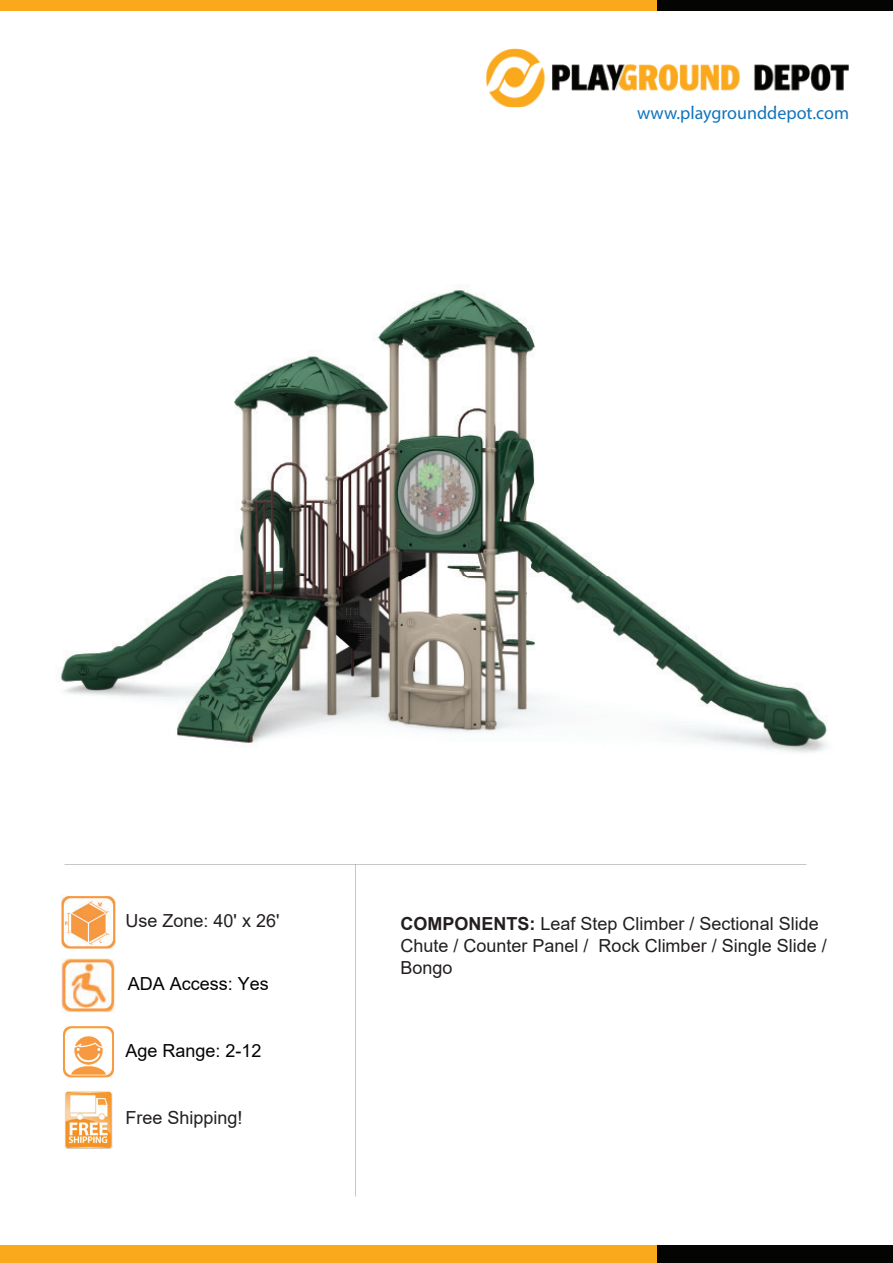
<style>
.page{position:relative;width:893px;height:1263px;background:#fff}
.page>*{position:absolute;margin:0;border:0;box-sizing:border-box;transform-origin:0 0}
.t1{font:18px/21.6px "Arial";color:#231f20}
.t2{font:18px "Arial";color:#040503}
.t3{font:18px "Myriad Pro";color:#1074bc}
.s1{font-weight:700}
</style>
<div class="page">
<div style="left:0;top:1245px;width:674px;height:18px;background:#f9a91b"></div>
<div style="left:658px;top:1245px;width:235px;height:18px;background:#040503"></div>
<div style="left:0;top:0;width:674px;height:11px;background:#f9a91b"></div>
<div style="left:658px;top:0;width:235px;height:11px;background:#040503"></div>
<img style="left:486px;top:49px;width:363px;height:58px">
<img style="left:692px;top:106px;width:84px;height:1px">
<img style="left:61px;top:286px;width:767px;height:467px">
<img style="left:61px;top:896px;width:55px;height:52px">
<img style="left:65px;top:1091px;width:48px;height:57px">
<img style="left:63px;top:1026px;width:51px;height:52px">
<img style="left:61px;top:958px;width:53px;height:54px">
<div style="left:63px;top:960px;width:51px;height:51px;border:2px solid #f79941;border-radius:8px"></div>
<p class="t3" style="left:637px;top:101px;width:213px">www.playgrounddepot.com</p>
<p class="t1" style="left:125px;top:909px;width:155px">Use Zone: 40' x 26'</p>
<p class="t2" style="left:128px;top:971px;width:143px">ADA Access: Yes</p>
<p class="t2" style="left:125px;top:1038px;width:138px">Age Range: 2-12</p>
<p class="t1" style="left:125px;top:1107px;width:119px">Free Shipping!</p>
<p class="t1" style="left:401px;top:913px;width:428px"><span class="s1">COMPONENTS:</span> Leaf Step Climber / Sectional Slide<br>Chute / Counter Panel / Rock Climber / Single Slide /<br>Bongo</p>
</div>
